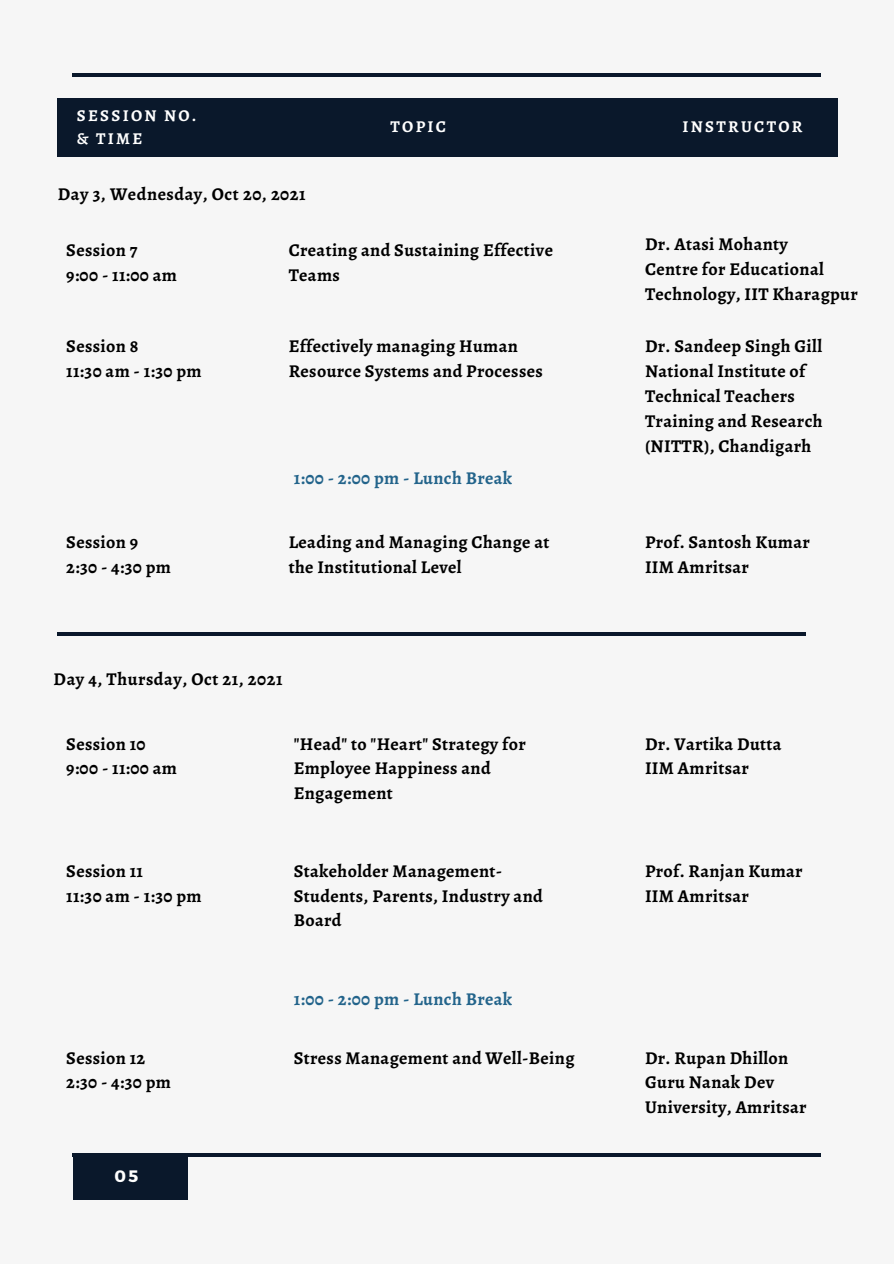
<style>
.page{position:relative;width:894px;height:1264px;background:#fff}
.page>*{position:absolute;margin:0;border:0;box-sizing:border-box;transform-origin:0 0}
.t1{font:700 18px/24.8px "Alegreya";letter-spacing:.02em;color:#000}
.t2{font:700 18px "Alegreya";letter-spacing:.02em;color:#23648b}
.t3{font:700 16.5px/22.5px "Alegreya";letter-spacing:.14em;color:#fff}
.t4{font:700 16.5px "Montserrat";color:#fff}
</style>
<div class="page">
<div style="left:0;top:0;width:893px;height:1263px;background:#f6f6f6"></div>
<div style="left:57px;top:98px;width:780px;height:59px;background:#0a182b"></div>
<div style="left:72px;top:1153px;width:115px;height:46px;background:#0a182b"></div>
<hr style="left:72px;top:1153px;width:748px;height:3px;background:#0a182b">
<hr style="left:72px;top:74px;width:748px;height:3px;background:#0a182b">
<hr style="left:58px;top:632px;width:747px;height:3px;background:#0a182b">
<p class="t3" style="left:77px;top:104px;width:121px">SESSION NO. &amp; TIME</p>
<p class="t3" style="left:390px;top:115px;width:57px">TOPIC</p>
<p class="t3" style="left:682px;top:115px;width:122px">INSTRUCTOR</p>
<p class="t1" style="left:58px;top:181px;width:249px">Day 3, Wednesday, Oct 20, 2021</p>
<p class="t1" style="left:66px;top:238px;width:112px">Session 7<br>9:00 - 11:00 am</p>
<p class="t1" style="left:66px;top:334px;width:137px">Session 8<br>11:30 am - 1:30 pm</p>
<p class="t1" style="left:66px;top:529px;width:106px">Session 9<br>2:30 - 4:30 pm</p>
<p class="t1" style="left:288px;top:238px;width:266px">Creating and Sustaining Effective<br>Teams</p>
<p class="t1" style="left:644px;top:232px;width:214px">Dr. Atasi Mohanty<br>Centre for Educational<br>Technology, IIT Kharagpur</p>
<p class="t1" style="left:288px;top:334px;width:255px">Effectively managing Human<br>Resource Systems and Processes</p>
<p class="t1" style="left:644px;top:334px;width:179px">Dr. Sandeep Singh Gill<br>National Institute of<br>Technical Teachers<br>Training and Research (NITTR), Chandigarh</p>
<p class="t2" style="left:294px;top:465px;width:220px">1:00 - 2:00 pm - Lunch Break</p>
<p class="t1" style="left:288px;top:529px;width:262px">Leading and Managing Change at the Institutional Level</p>
<p class="t1" style="left:644px;top:529px;width:166px">Prof. Santosh Kumar<br>IIM Amritsar</p>
<p class="t1" style="left:54px;top:666px;width:230px">Day 4, Thursday, Oct 21, 2021</p>
<p class="t1" style="left:66px;top:731px;width:112px">Session 10<br>9:00 - 11:00 am</p>
<p class="t1" style="left:293px;top:731px;width:233px">"Head" to "Heart" Strategy for<br>Employee Happiness and<br>Engagement</p>
<p class="t1" style="left:644px;top:731px;width:138px">Dr. Vartika Dutta<br>IIM Amritsar</p>
<p class="t1" style="left:66px;top:858px;width:137px">Session 11<br>11:30 am - 1:30 pm</p>
<p class="t1" style="left:66px;top:1045px;width:106px">Session 12<br>2:30 - 4:30 pm</p>
<p class="t4" style="left:114px;top:1165px;width:25px">05</p>
<p class="t1" style="left:293px;top:858px;width:250px">Stakeholder Management-<br>Students, Parents, Industry and<br>Board</p>
<p class="t1" style="left:644px;top:858px;width:159px">Prof. Ranjan Kumar<br>IIM Amritsar</p>
<p class="t2" style="left:294px;top:986px;width:220px">1:00 - 2:00 pm - Lunch Break</p>
<p class="t1" style="left:293px;top:1045px;width:282px">Stress Management and Well-Being</p>
<p class="t1" style="left:644px;top:1045px;width:163px">Dr. Rupan Dhillon<br>Guru Nanak Dev<br>University, Amritsar</p>
</div>
